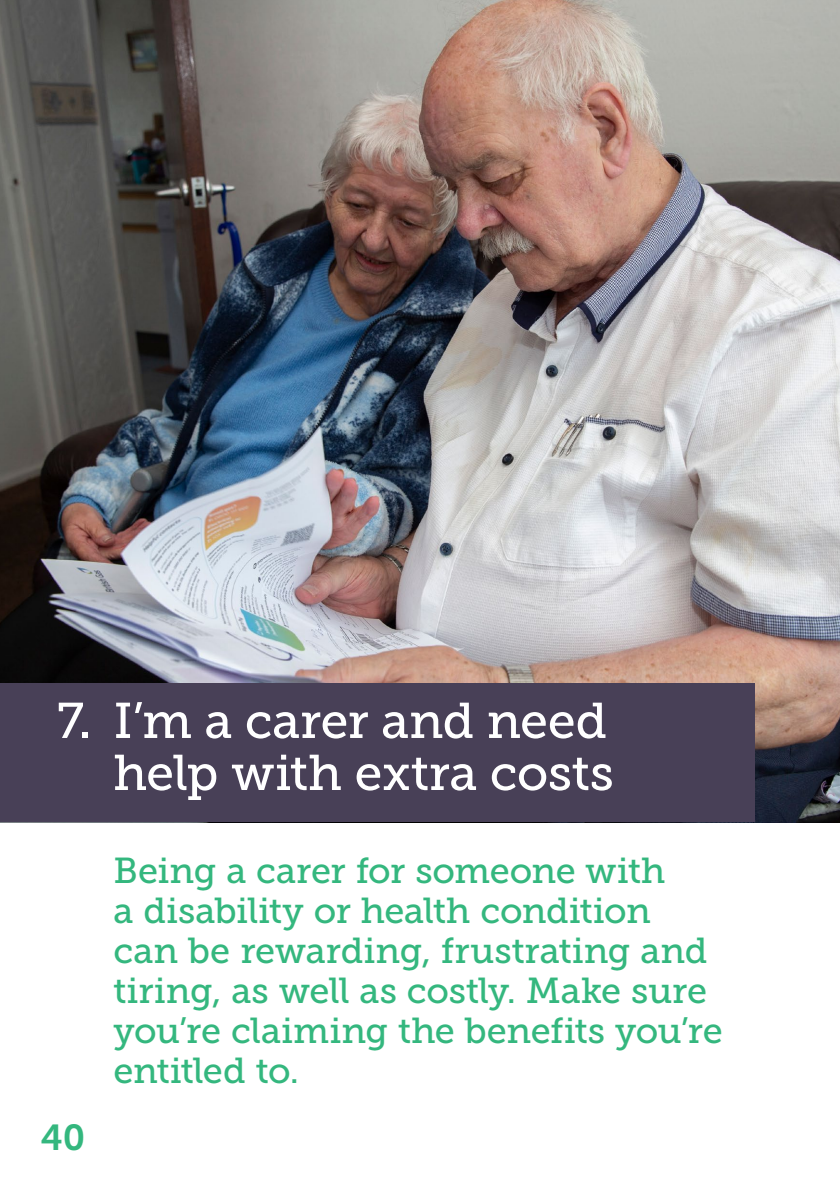
<style>
.page{position:relative;width:840px;height:1191px;background:#fff}
.page>*{position:absolute;margin:0;border:0;box-sizing:border-box;transform-origin:0 0}
.H2_numbered_chapters{font:50px/52px "Museo Slab 500";letter-spacing:-.005em;color:#fff;text-align:right}
.Intro_copy{font:36px/40px "Museo Slab 500";letter-spacing:-.01em;color:#34b77e}
.t1{font:36px "Museo Slab 700";color:#34b77e}
</style>
<div class="page">
<img style="left:0;top:0;width:839px;height:822px">
<div style="left:0;top:683px;width:754px;height:139px;background:#484057"></div>
<h2 class="H2_numbered_chapters" style="left:57px;top:695px;width:558px">7. I’m a carer and need help with extra costs</h2>
<p class="t1" style="left:41px;top:1117px;width:46px">40</p>
<p class="Intro_copy" style="left:113px;top:851px;width:610px">Being a carer for someone with<br>a disability or health condition can be rewarding, frustrating and tiring, as well as costly. Make sure you’re claiming the benefits you’re entitled to.</p>
</div>
